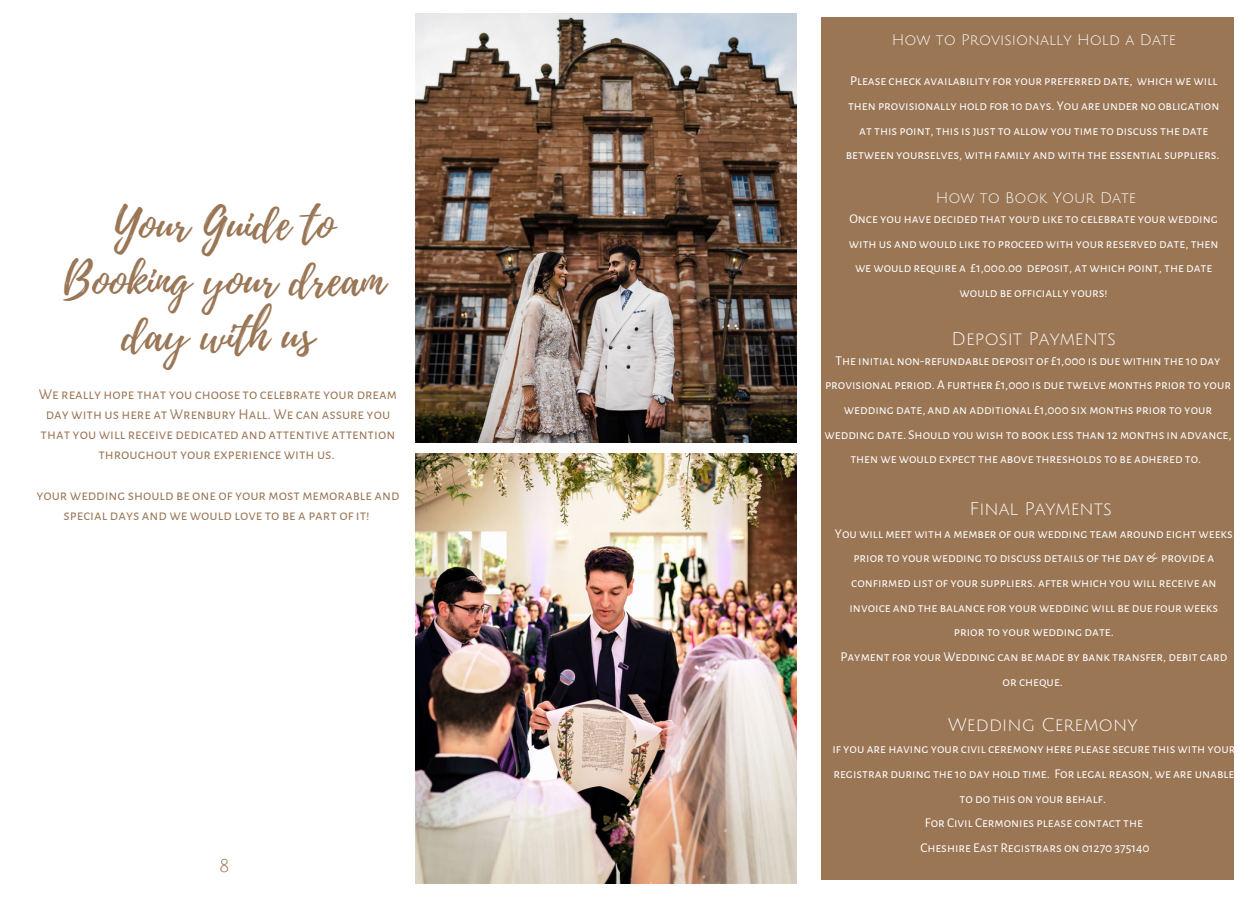
<style>
.page{position:relative;width:1259px;height:897px;background:#fff}
.page>*{position:absolute;margin:0;border:0;box-sizing:border-box;transform-origin:0 0}
.t1{font:44.85px/55.7px "Playlist Script";color:#9a7655;text-align:center}
.t2{font:18px "Julius Sans One";color:#fff}
.t3{font:18px "Julius Sans One";color:#9a7655}
.t4{font:15px/20.1px "Alegreya Sans SC";color:#9a7655;text-align:center}
.t5{font:15px "Julius Sans One";color:#fff}
.t6{font:13.5px/24.6px "Alegreya Sans SC";color:#fff;text-align:center}
</style>
<div class="page">
<img style="left:416px;top:14px;width:380px;height:428px">
<img style="left:416px;top:453px;width:380px;height:430px">
<div style="left:821px;top:17px;width:412px;height:862px;background:#9a7655"></div>
<p class="t1" style="left:63px;top:198px;width:323px">Your Guide to<br>Booking your dream day with us</p>
<p class="t4" style="left:39px;top:384px;width:359px">We really hope that you choose to celebrate your dream day with us here at Wrenbury Hall. We can assure you that you will receive dedicated and attentive attention throughout your experience with us.</p>
<p class="t4" style="left:36px;top:485px;width:364px">your wedding should be one of your most memorable and special days and we would love to be a part of it!</p>
<p class="t3" style="left:219px;top:856px;width:12px">8</p>
<p class="t5" style="left:891px;top:32px;width:286px">How to Provisionally Hold a Date</p>
<p class="t6" style="left:845px;top:69px;width:375px">Please check availability for your preferred date, which we will then provisionally hold for 10 days. You are under no obligation at this point, this is just to allow you time to discuss the date between yourselves, with family and with the essential suppliers.</p>
<p class="t5" style="left:935px;top:190px;width:202px">How to Book Your Date</p>
<p class="t6" style="left:849px;top:207px;width:371px">Once you have decided that you'd like to celebrate your wedding with us and would like to proceed with your reserved date, then we would require a £1,000.00 deposit, at which point, the date would be officially yours!</p>
<p class="t2" style="left:951px;top:330px;width:166px">Deposit Payments</p>
<p class="t6" style="left:824px;top:348px;width:408px">The initial non-refundable deposit of £1,000 is due within the 10 day provisional period. A further £1,000 is due twelve months prior to your wedding date, and an additional £1,000 six months prior to your wedding date. Should you wish to book less than 12 months in advance, then we would expect the above thresholds to be adhered to.</p>
<p class="t2" style="left:969px;top:500px;width:144px">Final Payments</p>
<p class="t6" style="left:835px;top:521px;width:399px">You will meet with a member of our wedding team around eight weeks prior to your wedding to discuss details of the day &amp; provide a confirmed list of your suppliers. after which you will receive an invoice and the balance for your wedding will be due four weeks prior to your wedding date.</p>
<p class="t6" style="left:840px;top:644px;width:388px">Payment for your Wedding can be made by bank transfer, debit card or cheque.</p>
<p class="t2" style="left:948px;top:715px;width:191px">Wedding Ceremony</p>
<p class="t6" style="left:832px;top:737px;width:404px">if you are having your civil ceremony here please secure this with your registrar during the 10 day hold time. For legal reason, we are unable to do this on your behalf.</p>
<p class="t6" style="left:925px;top:811px;width:219px">For Civil Cermonies please contact the</p>
<p class="t6" style="left:920px;top:835px;width:231px">Cheshire East Registrars on 01270 375140</p>
</div>
